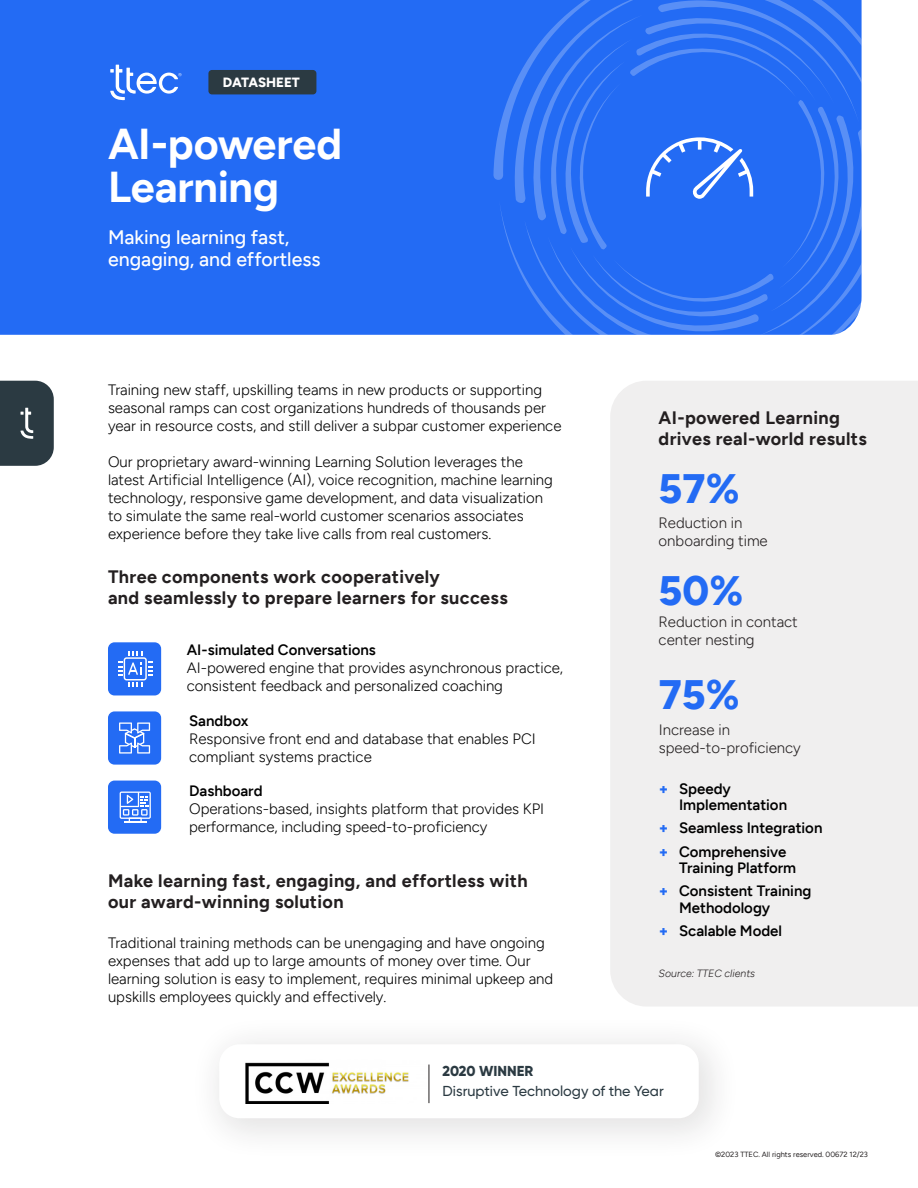
<style>
.page{position:relative;width:918px;height:1188px;background:#fff}
.page>*{position:absolute;margin:0;border:0;box-sizing:border-box;transform-origin:0 0}
.TT21-Headline{font:700 43.2px/43.2px "Figtree";letter-spacing:-.005em;color:#fff}
.TT21-Body{font:800 41.1px "Figtree";color:#236bf4}
.TT21-Headline-2{font:500 19.5px/22.5px "Figtree";color:#fff}
.TT21-Subhead_A{font:700 18px/21px "Figtree";letter-spacing:.02em;color:#231f20}
.TT21-Subhead_A-2{font:300 15px/18px "Figtree";color:#000}
.TT21-Sidebar_Header{font:600 15px/16.5px "Figtree";color:#000}
.TT21-Body-2{font:300 15px/18px "Figtree";color:#231f20}
.TT21-Subhead_A-3{font:600 15px "Figtree";color:#000}
.TT21-Sidebar_Header-2{font:500 14.4px "Gilroy";color:#2b3a42}
.TT21-Sidebar_Header-3{font:800 14.4px "Gilroy";color:#2b3a42}
.t1{font:800 13.35px "Figtree";color:#fff}
.TT21-Body-3{font:italic 300 10.5px "Figtree";color:#231f20}
.t2{font:7.5px "Figtree";color:#231f20}
.s1{font-weight:600}
.s2{font-weight:900;color:#236bf4}
</style>
<div class="page">
<div style="left:610px;top:381px;width:308px;height:625px;background:#f0efef"></div>
<div style="left:108px;top:642px;width:53px;height:53px;background:#236bf4;border-radius:6px"></div>
<div style="left:108px;top:711px;width:53px;height:54px;background:#236bf4;border-radius:6px"></div>
<div style="left:108px;top:781px;width:53px;height:53px;background:#236bf4;border-radius:6px"></div>
<div style="left:0;top:0;width:493px;height:335px;background:#236bf4"></div>
<svg style="left:0;top:381px;width:54px;height:85px;background:#39474e"></svg>
<div style="left:208px;top:70px;width:108px;height:24px;background:#2b3a42;border-radius:4px"></div>
<svg style="left:110px;top:65px;width:71px;height:35px"></svg>
<svg style="left:493px;top:0;width:369px;height:335px;background:#2c71f4"></svg>
<div style="left:189px;top:1014px;width:553px;height:148px;background:#231f20;opacity:.12"></div>
<div style="left:219px;top:1044px;width:480px;height:74px;background:#fff;border-radius:20px"></div>
<img style="left:245px;top:1062px;width:164px;height:41px">
<hr style="left:429px;top:1065px;width:1px;height:38px;background:#231f20">
<svg style="left:118px;top:652px;width:35px;height:34px"></svg>
<svg style="left:119px;top:722px;width:31px;height:32px"></svg>
<svg style="left:120px;top:792px;width:31px;height:31px"></svg>
<p class="t1" style="left:223px;top:74px;width:79px">DATASHEET</p>
<p class="TT21-Headline" style="left:108px;top:121px;width:236px">AI-powered<br>Learning</p>
<p class="TT21-Headline-2" style="left:108px;top:225px;width:214px">Making learning fast, engaging, and effortless</p>
<p class="TT21-Subhead_A-2" style="left:108px;top:381px;width:455px">Training new staff, upskilling teams in new products or supporting seasonal ramps can cost organizations hundreds of thousands per year in resource costs, and still deliver a subpar customer experience</p>
<p class="TT21-Subhead_A-2" style="left:108px;top:453px;width:447px">Our proprietary award-winning Learning Solution leverages the latest Artificial Intelligence (AI), voice recognition, machine learning technology, responsive game development, and data visualization to simulate the same real-world customer scenarios associates experience before they take live calls from real customers.</p>
<p class="TT21-Subhead_A" style="left:108px;top:566px;width:401px">Three components work cooperatively<br>and seamlessly to prepare learners for success</p>
<p class="TT21-Subhead_A-2" style="left:187px;top:641px;width:378px"><span class="s1">AI-simulated Conversations<br></span>AI-powered engine that provides asynchronous practice, consistent feedback and personalized coaching</p>
<p class="TT21-Subhead_A-2" style="left:189px;top:712px;width:348px"><span class="s1">Sandbox<br></span>Responsive front end and database that enables PCI compliant systems practice</p>
<p class="TT21-Subhead_A-3" style="left:189px;top:782px;width:75px">Dashboard</p>
<p class="TT21-Subhead_A-2" style="left:189px;top:800px;width:357px">Operations-based, insights platform that provides KPI performance, including speed-to-proficiency</p>
<p class="TT21-Subhead_A" style="left:108px;top:869px;width:421px">Make learning fast, engaging, and effortless with our award-winning solution</p>
<p class="TT21-Subhead_A-2" style="left:108px;top:934px;width:447px">Traditional training methods can be unengaging and have ongoing expenses that add up to large amounts of money over time. Our learning solution is easy to implement, requires minimal upkeep and upskills employees quickly and effectively.</p>
<p class="TT21-Subhead_A" style="left:659px;top:407px;width:210px">AI-powered Learning drives real-world results</p>
<p class="TT21-Body" style="left:659px;top:463px;width:83px">57%</p>
<p class="TT21-Body-2" style="left:659px;top:513px;width:111px">Reduction in onboarding time</p>
<p class="TT21-Body" style="left:659px;top:565px;width:86px">50%</p>
<p class="TT21-Body-2" style="left:659px;top:613px;width:141px">Reduction in contact center nesting</p>
<p class="TT21-Body" style="left:659px;top:669px;width:83px">75%</p>
<p class="TT21-Body-2" style="left:659px;top:721px;width:144px">Increase in speed-to-proficiency</p>
<p class="TT21-Sidebar_Header" style="left:679px;top:780px;width:110px;text-indent:-20px"><span class="s2">+</span> Speedy<br>Implementation</p>
<p class="TT21-Sidebar_Header" style="left:659px;top:820px;width:165px"><span class="s2">+</span> Seamless Integration</p>
<p class="TT21-Sidebar_Header" style="left:679px;top:843px;width:119px;text-indent:-20px"><span class="s2">+</span> Comprehensive<br>Training Platform</p>
<p class="TT21-Sidebar_Header" style="left:679px;top:883px;width:134px;text-indent:-20px"><span class="s2">+</span> Consistent Training<br>Methodology</p>
<p class="TT21-Sidebar_Header" style="left:659px;top:923px;width:125px"><span class="s2">+</span> Scalable Model</p>
<p class="TT21-Body-3" style="left:659px;top:968px;width:98px">Source: TTEC clients</p>
<p class="TT21-Sidebar_Header-3" style="left:443px;top:1062px;width:92px">2020 WINNER</p>
<p class="TT21-Sidebar_Header-2" style="left:443px;top:1082px;width:223px">Disruptive Technology of the Year</p>
<p class="t2" style="left:715px;top:1150px;width:154px">©2023 TTEC. All rights reserved. 00672 12/23</p>
</div>
